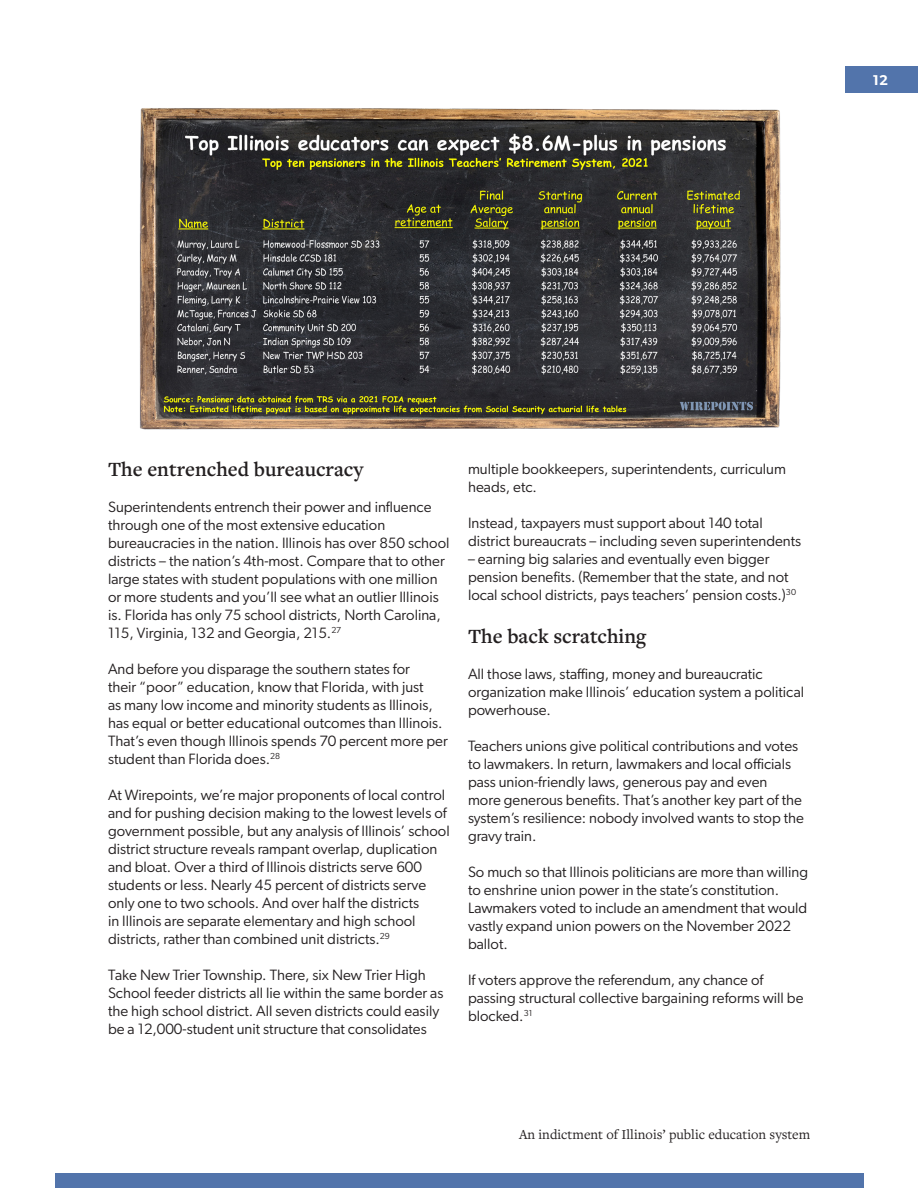
<style>
.page{position:relative;width:918px;height:1188px;background:#fff}
.page>*{position:absolute;margin:0;border:0;box-sizing:border-box;transform-origin:0 0}
.t1{font:600 21px "Freight Text Pro";color:#231f20}
.t2{font:15px/18px "Gibson";color:#231f20}
.t3{font:14.25px "Freight Text Pro";color:#231f20}
.t4{font:600 14.25px "Gibson";color:#fff}
</style>
<div class="page">
<div style="left:55px;top:1173px;width:809px;height:15px;background:#5274ab"></div>
<div style="left:846px;top:66px;width:72px;height:27px;background:#5274ab"></div>
<img style="left:139px;top:108px;width:642px;height:322px">
<p class="t4" style="left:873px;top:72px;width:17px">12</p>
<p class="t1" style="left:108px;top:456px;width:257px">The entrenched bureaucracy</p>
<p class="t2" style="left:108px;top:498px;width:343px">Superintendents entrench their power and influence through one of the most extensive education bureaucracies in the nation. Illinois has over 850 school districts – the nation’s 4th-most. Compare that to other large states with student populations with one million or more students and you’ll see what an outlier Illinois is. Florida has only 75 school districts, North Carolina, 115, Virginia, 132 and Georgia, 215.<sup>27</sup></p>
<p class="t2" style="left:108px;top:660px;width:341px">And before you disparage the southern states for<br>their “poor” education, know that Florida, with just<br>as many low income and minority students as Illinois, has equal or better educational outcomes than Illinois.<br>That’s even though Illinois spends 70 percent more per student than Florida does.<sup>28</sup></p>
<p class="t2" style="left:108px;top:786px;width:343px">At Wirepoints, we’re major proponents of local control and for pushing decision making to the lowest levels of government possible, but any analysis of Illinois’ school district structure reveals rampant overlap, duplication and bloat. Over a third of Illinois districts serve 600 students or less. Nearly 45 percent of districts serve only one to two schools. And over half the districts<br>in Illinois are separate elementary and high school districts, rather than combined unit districts.<sup>29</sup></p>
<p class="t2" style="left:108px;top:966px;width:337px">Take New Trier Township. There, six New Trier High School feeder districts all lie within the same border as the high school district. All seven districts could easily be a 12,000-student unit structure that consolidates</p>
<p class="t2" style="left:468px;top:459px;width:320px">multiple bookkeepers, superintendents, curriculum heads, etc.</p>
<p class="t2" style="left:468px;top:513px;width:335px">Instead, taxpayers must support about 140 total district bureaucrats – including seven superintendents</p>
<p class="t2" style="left:468px;top:549px;width:330px">– earning big salaries and eventually even bigger pension benefits. (Remember that the state, and not local school districts, pays teachers’ pension costs.)<sup>30</sup></p>
<p class="t1" style="left:468px;top:622px;width:180px">The back scratching</p>
<p class="t2" style="left:468px;top:664px;width:338px">All those laws, staffing, money and bureaucratic organization make Illinois’ education system a political powerhouse.</p>
<p class="t2" style="left:468px;top:736px;width:337px">Teachers unions give political contributions and votes to lawmakers. In return, lawmakers and local officials pass union-friendly laws, generous pay and even more generous benefits. That’s another key part of the system’s resilience: nobody involved wants to stop the gravy train.</p>
<p class="t2" style="left:468px;top:862px;width:342px">So much so that Illinois politicians are more than willing to enshrine union power in the state’s constitution.<br>Lawmakers voted to include an amendment that would vastly expand union powers on the November 2022 ballot.</p>
<p class="t2" style="left:468px;top:970px;width:337px">If voters approve the referendum, any chance of passing structural collective bargaining reforms will be blocked.<sup>31</sup></p>
<p class="t3" style="left:519px;top:1125px;width:293px">An indictment of Illinois’ public education system</p>
</div>
